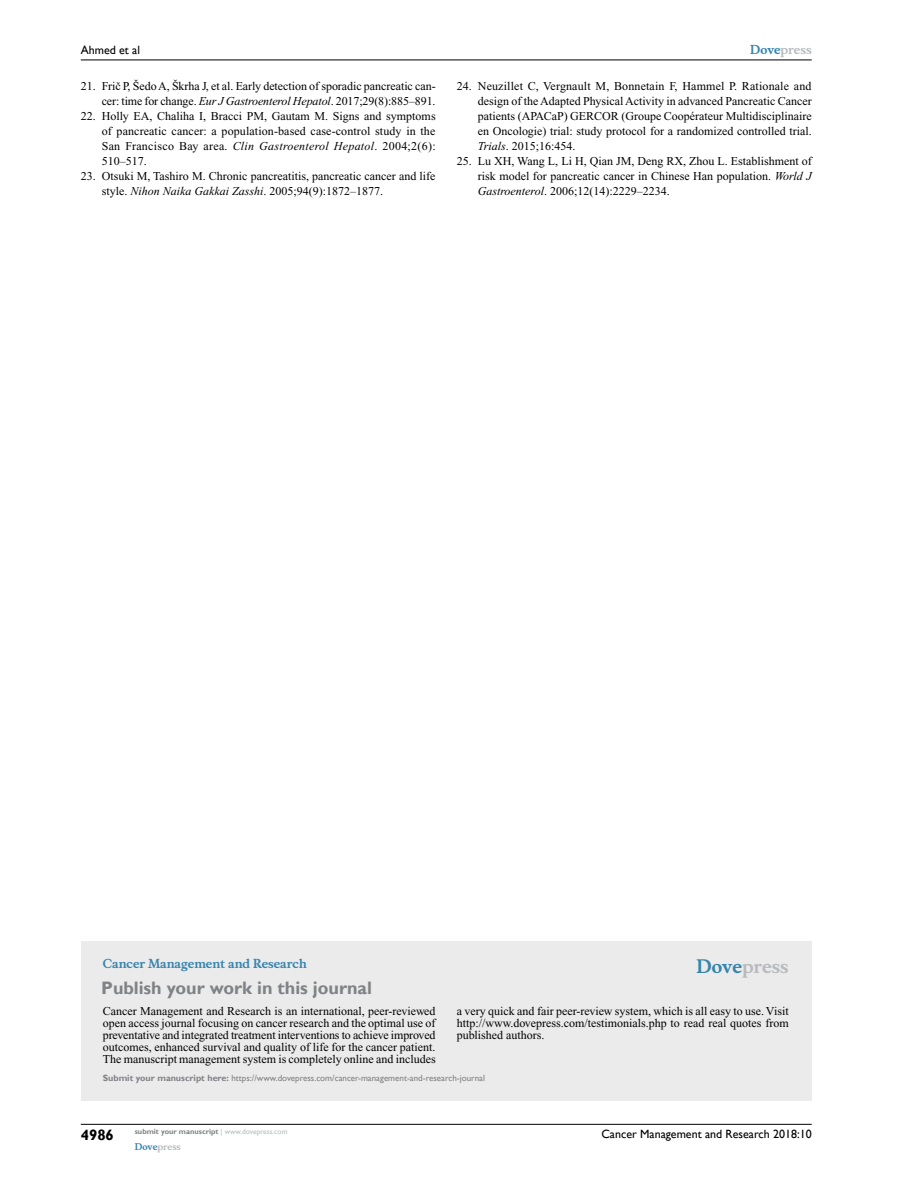
<style>
.page{position:relative;width:918px;height:1188px;background:#fff}
.page>*{position:absolute;margin:0;border:0;box-sizing:border-box;transform-origin:0 0}
.t1{font:700 18px "Gill Sans";color:#808285}
.t2{font:700 18px "Musee";color:#b8babc}
.t3{font:700 15px "Gill Sans";color:#000}
.t4{font:12px/15px "Times New Roman";color:#000;text-align:justify}
.t5{font:12px "Gill Sans";color:#000}
.t6{font:700 12px "Musee";color:#3785ad}
.t7{font:700 12px "Musee";color:#b8babc}
.t8{font:9px "Gill Sans";color:#808285}
.t9{font:700 9px "Musee";color:#b8babc}
.t10{font:700 7.5px "Gill Sans";color:#808285}
.s1{font-style:inherit}
.s2{font-style:italic}
.s3{color:#3785ad}
.s4{font-weight:700}
.s5{font-weight:400;color:#b8babc}
</style>
<div class="page">
<div style="left:81px;top:941px;width:731px;height:160px;background:#ebebec"></div>
<hr style="left:81px;top:1124px;width:731px;height:1px;background:#000">
<hr style="left:81px;top:60px;width:731px;height:1px;background:#000">
<p class="t5" style="left:81px;top:43px;width:61px">Ahmed et al</p>
<p class="t4" style="left:81px;top:79px;width:356px;text-align:right">21. Fri<span class="s1">č</span> P, Šedo A, Škrha J, et al. Early detection of sporadic pancreatic can&shy;cer: time for change. <span class="s2">Eur J Gastroenterol Hepatol</span>. 2017;29(8):885–891.</p>
<p class="t4" style="left:102px;top:109px;width:335px;text-indent:-21px">22. Holly EA, Chaliha I, Bracci PM, Gautam M. Signs and symptoms of pancreatic cancer: a population-based case-control study in the San Francisco Bay area. <span class="s2">Clin Gastroenterol Hepatol</span>. 2004;2(6):<br>510–517.</p>
<p class="t4" style="left:102px;top:169px;width:335px;text-indent:-21px">23. Otsuki M, Tashiro M. Chronic pancreatitis, pancreatic cancer and life style. <span class="s2">Nihon Naika Gakkai Zasshi</span>. 2005;94(9):1872–1877.</p>
<p class="t7" style="left:750px;top:43px;width:63px"><span class="s3">Dove</span>press</p>
<p class="t4" style="left:478px;top:79px;width:335px;text-indent:-21px">24. Neuzillet C, Vergnault M, Bonnetain F, Hammel P. Rationale and design of the Adapted Physical Activity in advanced Pancreatic Cancer patients (APACaP) GERCOR (Groupe Coopérateur Multidisciplinaire en Oncologie) trial: study protocol for a randomized controlled trial.<br><span class="s2">Trials</span>. 2015;16:454.</p>
<p class="t4" style="left:478px;top:154px;width:335px;text-indent:-21px">25. Lu XH, Wang L, Li H, Qian JM, Deng RX, Zhou L. Establishment of risk model for pancreatic cancer in Chinese Han population. <span class="s2">World J Gastroenterol</span>. 2006;12(14):2229–2234.</p>
<p class="t6" style="left:103px;top:956px;width:206px">Cancer Management and Research</p>
<h1 class="t1" style="left:101px;top:977px;width:272px">Publish your work in this journal</h1>
<h1 class="t2" style="left:697px;top:955px;width:94px"><span class="s3">Dove</span>press</h1>
<p class="t4" style="left:103px;top:1005px;width:334px;line-height:12px">Cancer Management and Research is an international, peer-reviewed open access journal focusing on cancer research and the optimal use of preventative and integrated treatment interventions to achieve improved outcomes, enhanced survival and quality of life for the cancer patient.<br>The manuscript management system is completely online and includes</p>
<p class="t4" style="left:457px;top:1005px;width:333px;line-height:12px">a very quick and fair peer-review system, which is all easy to use. Visit http://www.dovepress.com/testimonials.php to read real quotes from published authors.</p>
<p class="t8" style="left:103px;top:1072px;width:384px"><span class="s4">Submit your manuscript here:</span> https://www.dovepress.com/cancer-management-and-research-journal</p>
<p class="t3" style="left:81px;top:1126px;width:35px">4986</p>
<p class="t10" style="left:135px;top:1127px;width:154px">submit your manuscript <span class="s5">| www.dovepress.com</span></p>
<p class="t9" style="left:135px;top:1141px;width:48px"><span class="s3">Dove</span>press</p>
<p class="t5" style="left:601px;top:1127px;width:212px">Cancer Management and Research 2018:10</p>
</div>
